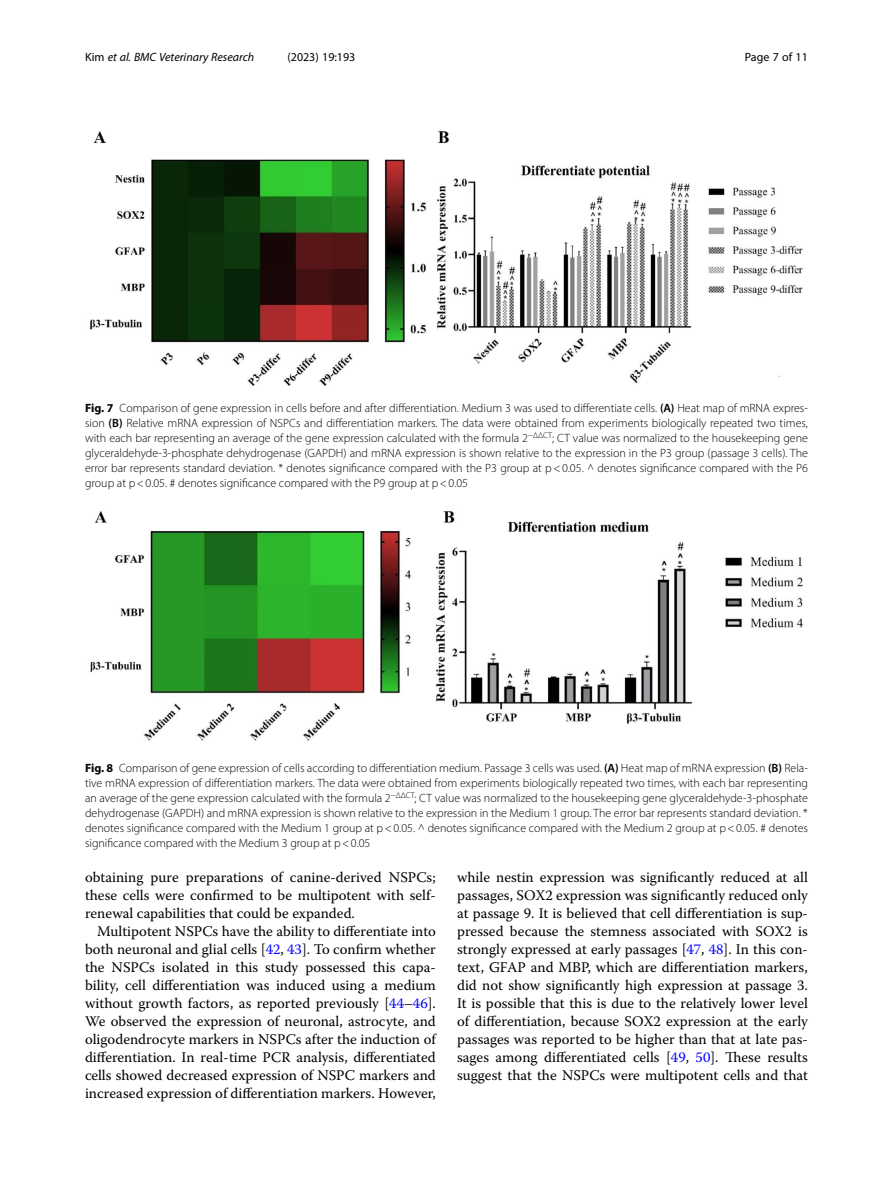
<style>
.page{position:relative;width:893px;height:1191px;background:#fff}
.page>*{position:absolute;margin:0;border:0;box-sizing:border-box;transform-origin:0 0}
.Body_Text_Indent{font:14.7px/18px "Warnock Pro";color:#000;text-align:justify}
.Figure_Caption{font:300 12px/15px "Myriad Pro";color:#000;text-align:justify}
.t1{font:italic 12px "Myriad Pro";color:#000}
.t2{font:12px "Myriad Pro";color:#000}
.s1{font-style:normal}
.s2{font-weight:700}
.s3{font-weight:600}
.s4{color:#00f}
</style>
<div class="page">
<img style="left:90px;top:511px;width:713px;height:230px">
<img style="left:90px;top:131px;width:713px;height:254px">
<p class="t1" style="left:85px;top:50px;width:171px"><span class="s1">Kim</span> et al. BMC Veterinary Research</p>
<p class="t2" style="left:287px;top:50px;width:70px">(2023) 19:193</p>
<p class="t2" style="left:745px;top:50px;width:65px">Page 7 of 11</p>
<p class="Figure_Caption" style="left:85px;top:401px;width:724px"><span class="s2">Fig. 7</span> Comparison of gene expression in cells before and after differentiation. Medium 3 was used to differentiate cells. <span class="s3">(A)</span> Heat map of mRNA expres&shy;sion <span class="s3">(B)</span> Relative mRNA expression of NSPCs and differentiation markers. The data were obtained from experiments biologically repeated two times, with each bar representing an average of the gene expression calculated with the formula 2<sup>−ΔΔCT</sup>; CT value was normalized to the housekeeping gene glyceraldehyde-3-phosphate dehydrogenase (GAPDH) and mRNA expression is shown relative to the expression in the P3 group (passage 3 cells). The error bar represents standard deviation. * denotes significance compared with the P3 group at p&lt;0.05. ^ denotes significance compared with the P6 group at p&lt;0.05. # denotes significance compared with the P9 group at p&lt;0.05</p>
<p class="Figure_Caption" style="left:85px;top:760px;width:724px"><span class="s2">Fig. 8</span> Comparison of gene expression of cells according to differentiation medium. Passage 3 cells was used. <span class="s3">(A)</span> Heat map of mRNA expression <span class="s3">(B)</span> Rela&shy;tive mRNA expression of differentiation markers. The data were obtained from experiments biologically repeated two times, with each bar representing an average of the gene expression calculated with the formula 2<sup>−ΔΔCT</sup>; CT value was normalized to the housekeeping gene glyceraldehyde-3-phosphate dehydrogenase (GAPDH) and mRNA expression is shown relative to the expression in the Medium 1 group. The error bar represents standard deviation. * denotes significance compared with the Medium 1 group at p&lt;0.05. ^ denotes significance compared with the Medium 2 group at p&lt;0.05. # denotes significance compared with the Medium 3 group at p&lt;0.05</p>
<p class="Body_Text_Indent" style="left:85px;top:868px;width:352px">obtaining pure preparations of canine-derived NSPCs; these cells were confirmed to be multipotent with self&shy;renewal capabilities that could be expanded.</p>
<p class="Body_Text_Indent" style="left:85px;top:922px;width:352px;text-indent:12px">Multipotent NSPCs have the ability to differentiate into both neuronal and glial cells [<span class="s4">42</span>, <span class="s4">43</span>]. To confirm whether the NSPCs isolated in this study possessed this capa&shy;bility, cell differentiation was induced using a medium without growth factors, as reported previously [<span class="s4">44</span>–<span class="s4">46</span>].<br>We observed the expression of neuronal, astrocyte, and oligodendrocyte markers in NSPCs after the induction of differentiation. In real-time PCR analysis, differentiated cells showed decreased expression of NSPC markers and increased expression of differentiation markers. However,</p>
<p class="Body_Text_Indent" style="left:457px;top:868px;width:352px">while nestin expression was significantly reduced at all passages, SOX2 expression was significantly reduced only at passage 9. It is believed that cell differentiation is sup&shy;pressed because the stemness associated with SOX2 is strongly expressed at early passages [<span class="s4">47</span>, <span class="s4">48</span>]. In this con&shy;text, GFAP and MBP, which are differentiation markers, did not show significantly high expression at passage 3.<br>It is possible that this is due to the relatively lower level of differentiation, because SOX2 expression at the early passages was reported to be higher than that at late pas&shy;sages among differentiated cells [<span class="s4">49</span>, <span class="s4">50</span>]. These results suggest that the NSPCs were multipotent cells and that</p>
</div>
